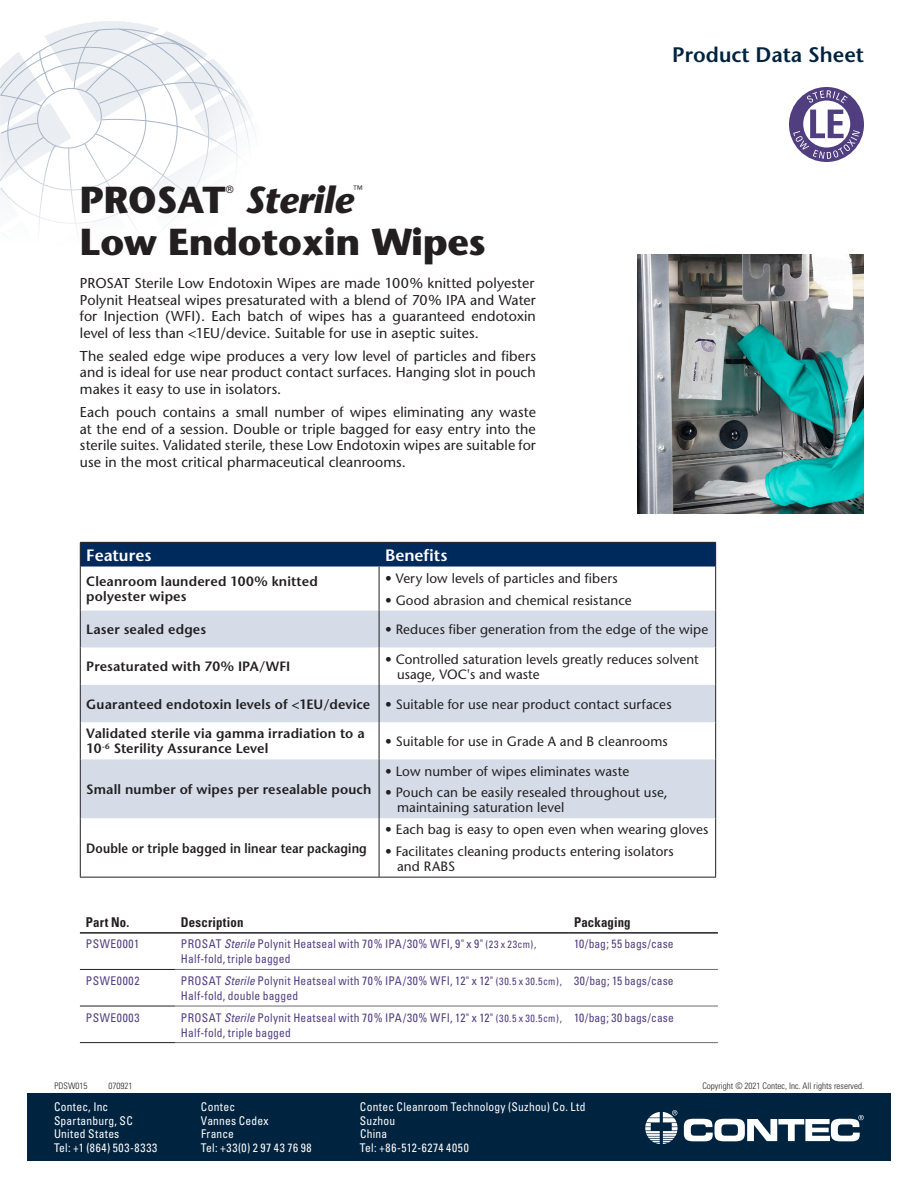
<style>
.page{position:relative;width:918px;height:1188px;background:#fff}
.page>*{position:absolute;margin:0;border:0;box-sizing:border-box;transform-origin:0 0}
.t1{font:700 37.5px "Stone Sans";letter-spacing:-.01em;color:#231f20}
.t2{font:italic 700 37.5px "Stone Sans";letter-spacing:-.01em;color:#231f20}
.t3{font:600 21px "Stone Sans";color:#002340}
.t4{font:600 16.5px "Stone Sans";color:#fff}
.t5{font:14.25px/16.5px "Stone Sans";letter-spacing:.005em;color:#231f20;text-align:justify}
.t6{font:13.5px/15px "Stone Sans";letter-spacing:.01em;color:#231f20}
.t7{font:600 13.5px/15px "Stone Sans";letter-spacing:.01em;color:#231f20}
.t8{font:600 13.5px "Stone Sans";letter-spacing:.01em;color:#231f20;scale:.9 1}
.t9{font:700 condensed 13.5px "Univers";letter-spacing:.015em;color:#231f20;scale:.95 1}
.t10{font:condensed 12px/15px "Univers";letter-spacing:.02em;color:#513e81;scale:.96 1}
.t11{font:condensed 12px "Univers LT Std";letter-spacing:.02em;color:#fff;scale:.96 1}
.t12{font:condensed 12px "Univers";color:#513e81;scale:.96 1}
.t13{font:condensed 12px "Univers LT Std";letter-spacing:.05em;color:#fff;scale:.96 1}
.t14{font:condensed 12px "Univers LT Std";letter-spacing:.065em;color:#fff;scale:.96 1}
.t15{font:condensed 12px "Univers LT Std";letter-spacing:.055em;color:#fff;scale:.96 1}
.t16{font:condensed 12px "Univers";letter-spacing:.055em;color:#513e81;scale:.96 1}
.t17{font:condensed 12px "Univers";letter-spacing:.05em;color:#513e81;scale:.96 1}
.t18{font:10.5px "Stone Sans";color:#231f20}
.t19{font:300 10.5px "Univers";color:#231f20}
.t20{font:300 condensed 9px "Univers LT Std";color:#231f20}
.t21{font:300 condensed 9px "Univers";color:#231f20}
.s1{font-style:italic}
.s2{font-size:10.5px}
</style>
<div class="page">
<svg style="left:0;top:21px;width:256px;height:212px"></svg>
<div style="left:27px;top:1093px;width:864px;height:68px;background:#002340"></div>
<hr style="left:175px;top:969px;width:393px;height:1px;background:#6c6d70">
<hr style="left:568px;top:969px;width:150px;height:1px;background:#6c6d70">
<hr style="left:175px;top:1006px;width:393px;height:1px;background:#6c6d70">
<hr style="left:568px;top:1006px;width:150px;height:1px;background:#6c6d70">
<hr style="left:175px;top:1042px;width:393px;height:1px;background:#6c6d70">
<hr style="left:568px;top:1042px;width:150px;height:1px;background:#6c6d70">
<hr style="left:80px;top:969px;width:95px;height:1px;background:#231f20">
<hr style="left:80px;top:1006px;width:95px;height:1px;background:#231f20">
<hr style="left:80px;top:1042px;width:95px;height:1px;background:#231f20">
<hr style="left:175px;top:932px;width:393px;height:2px;background:#231f20">
<hr style="left:568px;top:932px;width:150px;height:2px;background:#231f20">
<hr style="left:80px;top:932px;width:95px;height:2px;background:#231f20">
<svg style="left:81px;top:567px;width:634px;height:310px"></svg>
<svg style="left:81px;top:611px;width:634px;height:207px;fill:#d5dce8"></svg>
<hr style="left:80px;top:567px;width:1px;height:44px;background:#231f20">
<hr style="left:379px;top:567px;width:1px;height:44px;background:#231f20">
<hr style="left:715px;top:567px;width:1px;height:44px;background:#231f20">
<hr style="left:80px;top:611px;width:1px;height:36px;background:#231f20">
<hr style="left:379px;top:611px;width:1px;height:36px;background:#231f20">
<hr style="left:715px;top:611px;width:1px;height:36px;background:#231f20">
<hr style="left:80px;top:647px;width:1px;height:38px;background:#231f20">
<hr style="left:379px;top:647px;width:1px;height:38px;background:#231f20">
<hr style="left:715px;top:647px;width:1px;height:38px;background:#231f20">
<hr style="left:80px;top:685px;width:1px;height:37px;background:#231f20">
<hr style="left:379px;top:685px;width:1px;height:37px;background:#231f20">
<hr style="left:715px;top:685px;width:1px;height:37px;background:#231f20">
<hr style="left:80px;top:722px;width:1px;height:37px;background:#231f20">
<hr style="left:379px;top:722px;width:1px;height:37px;background:#231f20">
<hr style="left:715px;top:722px;width:1px;height:37px;background:#231f20">
<hr style="left:80px;top:759px;width:1px;height:59px;background:#231f20">
<hr style="left:379px;top:759px;width:1px;height:59px;background:#231f20">
<hr style="left:715px;top:759px;width:1px;height:59px;background:#231f20">
<hr style="left:80px;top:818px;width:1px;height:59px;background:#231f20">
<hr style="left:379px;top:818px;width:1px;height:59px;background:#231f20">
<hr style="left:715px;top:818px;width:1px;height:59px;background:#231f20">
<hr style="left:80px;top:877px;width:299px;height:1px;background:#231f20">
<hr style="left:379px;top:877px;width:337px;height:1px;background:#231f20">
<svg style="left:80px;top:542px;width:636px;height:25px;background:#062d5d"></svg>
<svg style="left:684px;top:1115px;width:180px;height:26px"></svg>
<svg style="left:645px;top:1110px;width:33px;height:34px"></svg>
<div style="left:789px;top:87px;width:75px;height:75px;background:#513e81;border-radius:50%"></div>
<div style="left:803px;top:101px;width:47px;height:47px;background:#fff;border-radius:50%"></div>
<svg style="left:807px;top:90px;width:41px;height:13px"></svg>
<svg style="left:793px;top:110px;width:67px;height:49px"></svg>
<img style="left:638px;top:255px;width:226px;height:258px">
<p class="t3" style="left:672px;top:42px;width:193px">Product Data Sheet</p>
<p class="t1" style="left:80px;top:177px;width:147px">PROSAT</p>
<p class="t18" style="left:226px;top:183px;width:9px">®</p>
<p class="t2" style="left:245px;top:177px;width:110px">Sterile</p>
<p class="t19" style="left:353px;top:183px;width:11px">™</p>
<p class="t1" style="left:80px;top:219px;width:407px">Low Endotoxin Wipes</p>
<p class="t5" style="left:80px;top:275px;width:458px">PROSAT Sterile Low Endotoxin Wipes are made 100% knitted polyester Polynit Heatseal wipes presaturated with a blend of 70% IPA and Water for Injection (WFI). Each batch of wipes has a guaranteed endotoxin level of less than &lt;1EU/device. Suitable for use in aseptic suites.</p>
<p class="t5" style="left:80px;top:348px;width:458px">The sealed edge wipe produces a very low level of particles and fibers and is ideal for use near product contact surfaces. Hanging slot in pouch makes it easy to use in isolators.</p>
<p class="t5" style="left:80px;top:404px;width:458px">Each pouch contains a small number of wipes eliminating any waste at the end of a session. Double or triple bagged for easy entry into the sterile suites. Validated sterile, these Low Endotoxin wipes are suitable for use in the most critical pharmaceutical cleanrooms.</p>
<p class="t4" style="left:86px;top:545px;width:67px">Features</p>
<p class="t4" style="left:385px;top:545px;width:64px">Benefits</p>
<p class="t7" style="left:86px;top:574px;width:233px">Cleanroom laundered 100% knitted polyester wipes</p>
<p class="t6" style="left:385px;top:571px;width:234px">• Very low levels of particles and fibers</p>
<p class="t6" style="left:385px;top:592px;width:248px">• Good abrasion and chemical resistance</p>
<p class="t7" style="left:86px;top:622px;width:121px">Laser sealed edges</p>
<p class="t6" style="left:385px;top:622px;width:325px">• Reduces fiber generation from the edge of the wipe</p>
<p class="t7" style="left:86px;top:659px;width:206px">Presaturated with 70% IPA/WFI</p>
<p class="t6" style="left:397px;top:652px;width:303px;text-indent:-12px">• Controlled saturation levels greatly reduces solvent usage, VOC's and waste</p>
<p class="t7" style="left:86px;top:696px;width:286px">Guaranteed endotoxin levels of &lt;1EU/device</p>
<p class="t6" style="left:385px;top:696px;width:288px">• Suitable for use near product contact surfaces</p>
<p class="t7" style="left:86px;top:726px;width:280px">Validated sterile via gamma irradiation to a<br>10<sup>-6</sup> Sterility Assurance Level</p>
<p class="t6" style="left:385px;top:734px;width:284px">• Suitable for use in Grade A and B cleanrooms</p>
<p class="t7" style="left:86px;top:782px;width:287px">Small number of wipes per resealable pouch</p>
<p class="t6" style="left:385px;top:763px;width:246px">• Low number of wipes eliminates waste</p>
<p class="t6" style="left:397px;top:785px;width:272px;text-indent:-12px">• Pouch can be easily resealed throughout use, maintaining saturation level</p>
<p class="t8" style="left:86px;top:840px;width:313px">Double or triple bagged in linear tear packaging</p>
<p class="t6" style="left:385px;top:822px;width:325px">• Each bag is easy to open even when wearing gloves</p>
<p class="t6" style="left:397px;top:844px;width:278px;text-indent:-12px">• Facilitates cleaning products entering isolators and RABS</p>
<p class="t9" style="left:86px;top:914px;width:47px">Part No.</p>
<p class="t9" style="left:181px;top:914px;width:67px">Description</p>
<p class="t9" style="left:574px;top:914px;width:61px">Packaging</p>
<p class="t17" style="left:86px;top:937px;width:57px">PSWE0001</p>
<p class="t10" style="left:181px;top:937px;width:372px">PROSAT <span class="s1">Sterile</span> Polynit Heatseal with 70% IPA/30% WFI, 9" x 9" <span class="s2">(23 x 23cm),<br></span>Half-fold, triple bagged</p>
<p class="t12" style="left:574px;top:937px;width:105px">10/bag; 55 bags/case</p>
<p class="t16" style="left:86px;top:973px;width:57px">PSWE0002</p>
<p class="t10" style="left:181px;top:973px;width:398px">PROSAT <span class="s1">Sterile</span> Polynit Heatseal with 70% IPA/30% WFI, 12" x 12" <span class="s2">(30.5 x 30.5cm),<br></span>Half-fold, double bagged</p>
<p class="t12" style="left:574px;top:973px;width:105px">30/bag; 15 bags/case</p>
<p class="t16" style="left:86px;top:1010px;width:57px">PSWE0003</p>
<p class="t10" style="left:181px;top:1010px;width:398px">PROSAT <span class="s1">Sterile</span> Polynit Heatseal with 70% IPA/30% WFI, 12" x 12" <span class="s2">(30.5 x 30.5cm),<br></span>Half-fold, triple bagged</p>
<p class="t12" style="left:574px;top:1010px;width:105px">10/bag; 30 bags/case</p>
<p class="t21" style="left:55px;top:1080px;width:34px">PDSW015</p>
<p class="t21" style="left:109px;top:1080px;width:25px">070921</p>
<p class="t20" style="left:702px;top:1080px;width:163px">Copyright © 2021 Contec, Inc. All rights reserved.</p>
<p class="t11" style="left:54px;top:1100px;width:58px">Contec, Inc</p>
<p class="t11" style="left:201px;top:1100px;width:37px">Contec</p>
<p class="t11" style="left:360px;top:1100px;width:236px">Contec Cleanroom Technology (Suzhou) Co. Ltd</p>
<p class="t11" style="left:54px;top:1113px;width:84px">Spartanburg, SC</p>
<p class="t11" style="left:201px;top:1113px;width:72px">Vannes Cedex</p>
<p class="t11" style="left:360px;top:1113px;width:38px">Suzhou</p>
<p class="t11" style="left:54px;top:1127px;width:70px">United States</p>
<p class="t11" style="left:201px;top:1127px;width:36px">France</p>
<p class="t11" style="left:360px;top:1127px;width:30px">China</p>
<p class="t14" style="left:54px;top:1140px;width:109px">Tel: +1 (864) 503-8333</p>
<p class="t15" style="left:201px;top:1140px;width:117px">Tel: +33(0) 2 97 43 76 98</p>
<p class="t13" style="left:360px;top:1140px;width:115px">Tel: +86-512-6274 4050</p>
</div>
